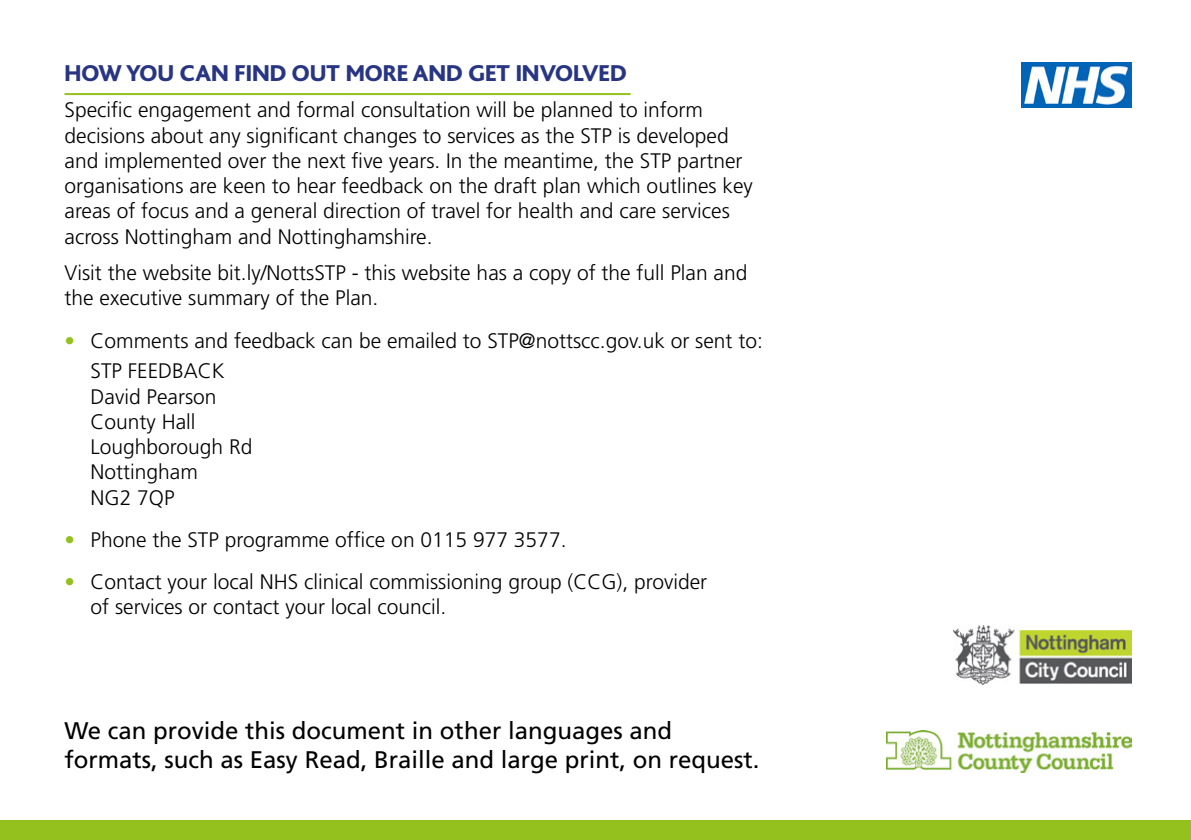
<style>
.page{position:relative;width:1191px;height:840px;background:#fff}
.page>*{position:absolute;margin:0;border:0;box-sizing:border-box;transform-origin:0 0}
.t1{font:24px/28.8px "Frutiger";color:#000}
.t2{font:800 24px "Bliss";color:#283583}
.t3{font:300 21px/25.2px "Frutiger";color:#000}
.s1{color:#95c11f}
</style>
<div class="page">
<hr style="left:64px;top:93px;width:566px;height:2px;background:#95c11f">
<div style="left:0;top:819px;width:1191px;height:20px;background:#95c11f"></div>
<img style="left:1021px;top:62px;width:110px;height:45px">
<img style="left:953px;top:625px;width:178px;height:58px">
<img style="left:886px;top:730px;width:245px;height:41px">
<p class="t2" style="left:64px;top:60px;width:564px">HOW YOU CAN FIND OUT MORE AND GET INVOLVED</p>
<p class="t3" style="left:64px;top:97px;width:690px">Specific engagement and formal consultation will be planned to inform decisions about any significant changes to services as the STP is developed and implemented over the next five years. In the meantime, the STP partner organisations are keen to hear feedback on the draft plan which outlines key areas of focus and a general direction of travel for health and care services across Nottingham and Nottinghamshire.</p>
<p class="t3" style="left:64px;top:260px;width:684px">Visit the website bit.ly/NottsSTP - this website has a copy of the full Plan and the executive summary of the Plan.</p>
<p class="t3" style="left:90px;top:324px;width:674px;line-height:30.8px;text-indent:-26px"><span class="s1">•</span> Comments and feedback can be emailed to STP@nottscc.gov.uk or sent to:<br>STP FEEDBACK</p>
<p class="t3" style="left:90px;top:383px;width:163px">David Pearson<br>County Hall<br>Loughborough Rd<br>Nottingham<br>NG2 7QP</p>
<p class="t3" style="left:64px;top:526px;width:503px"><span class="s1">•</span> Phone the STP programme office on 0115 977 3577.</p>
<p class="t3" style="left:90px;top:569px;width:618px;text-indent:-26px"><span class="s1">•</span> Contact your local NHS clinical commissioning group (CCG), provider of services or contact your local council.</p>
<p class="t1" style="left:64px;top:715px;width:696px">We can provide this document in other languages and formats, such as Easy Read, Braille and large print, on request.</p>
</div>
